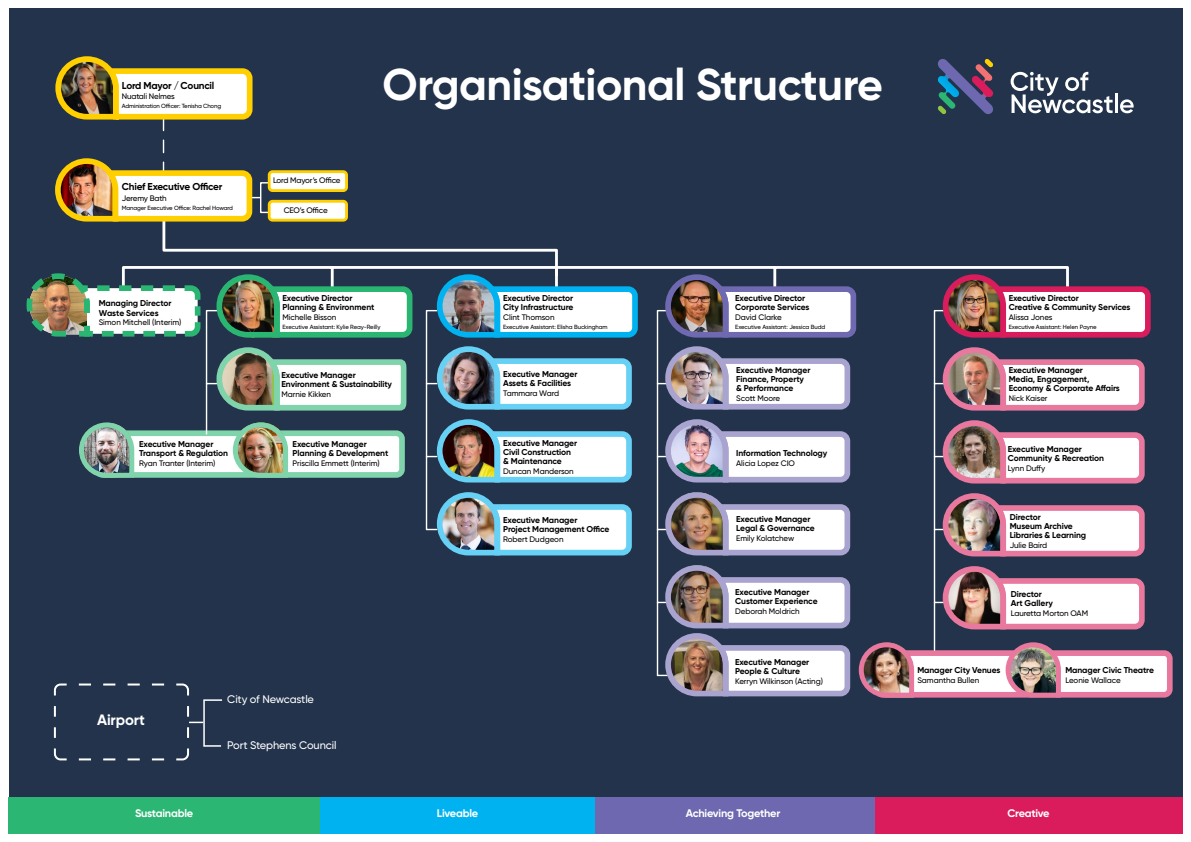
<style>
.page{position:relative;width:1191px;height:842px;background:#fff}
.page>*{position:absolute;margin:0;border:0;box-sizing:border-box;transform-origin:0 0}
.t1{font:700 44.4px "Gilroy";letter-spacing:-.01em;color:#fff}
.t2{font:700 15px "Gilroy";letter-spacing:-.01em;color:#fff}
.t3{font:700 11px "Gilroy";letter-spacing:-.02em;color:#fff}
.t4{font:500 11px "Gilroy";letter-spacing:-.01em;color:#fff}
.t5{font:700 10px "Gilroy";letter-spacing:-.02em;color:#000}
.t6{font:700 8.5px/9px "Gilroy";letter-spacing:-.01em;color:#000}
.t7{font:500 8px "Gilroy";letter-spacing:-.01em;color:#000}
.t8{font:500 6px "Gilroy";letter-spacing:-.015em;color:#000}
</style>
<div class="page">
<div style="left:9px;top:9px;width:1173px;height:824px;background:#22334b"></div>
<svg style="left:1010px;top:72px;width:123px;height:41px"></svg>
<svg style="left:937px;top:59px;width:56px;height:55px"></svg>
<div style="left:97px;top:433px;width:305px;height:42px;background:#fff;border-radius:6px"></div>
<div style="left:94px;top:430px;width:311px;height:48px;border:6px solid #80d4ab;border-radius:6px"></div>
<img style="left:79px;top:422px;width:58px;height:56px">
<div style="left:877px;top:653px;width:292px;height:42px;background:#fff;border-radius:6px"></div>
<div style="left:874px;top:650px;width:298px;height:48px;border:6px solid #e8789e;border-radius:6px"></div>
<img style="left:1003px;top:642px;width:60px;height:56px">
<svg style="left:205px;top:317px;width:741px;height:360px"></svg>
<svg style="left:122px;top:224px;width:947px;height:93px"></svg>
<div style="left:269px;top:172px;width:77px;height:19px;background:#fff;border-radius:3px"></div>
<div style="left:268px;top:170px;width:80px;height:22px;border:3px solid #ffcf00;border-radius:3px"></div>
<div style="left:269px;top:201px;width:77px;height:19px;background:#fff;border-radius:3px"></div>
<div style="left:268px;top:200px;width:80px;height:22px;border:3px solid #ffcf00;border-radius:3px"></div>
<img style="left:26px;top:270px;width:177px;height:67px">
<svg style="left:214px;top:271px;width:201px;height:142px"></svg>
<svg style="left:434px;top:271px;width:206px;height:287px"></svg>
<img style="left:662px;top:271px;width:254px;height:427px">
<svg style="left:940px;top:271px;width:211px;height:361px"></svg>
<svg style="left:55px;top:56px;width:230px;height:168px"></svg>
<svg style="left:53px;top:683px;width:170px;height:78px"></svg>
<div style="left:9px;top:797px;width:311px;height:36px;background:#2bb673"></div>
<div style="left:320px;top:797px;width:275px;height:36px;background:#00b3f0"></div>
<div style="left:595px;top:797px;width:279px;height:36px;background:#6d68af"></div>
<div style="left:874px;top:797px;width:308px;height:36px;background:#da1c5c"></div>
<p class="t5" style="left:122px;top:79px;width:94px">Lord Mayor / Council</p>
<p class="t7" style="left:122px;top:92px;width:55px">Nuatali Nelmes</p>
<p class="t8" style="left:122px;top:103px;width:101px">Administration Officer: Tenisha Chong</p>
<h1 class="t1" style="left:382px;top:57px;width:502px">Organisational Structure</h1>
<p class="t5" style="left:122px;top:180px;width:102px">Chief Executive Officer</p>
<p class="t7" style="left:122px;top:193px;width:46px">Jeremy Bath</p>
<p class="t8" style="left:122px;top:204px;width:113px">Manager Executive Office: Rachel Howard</p>
<p class="t7" style="left:273px;top:176px;width:69px">Lord Mayor’s Office</p>
<p class="t7" style="left:284px;top:205px;width:45px">CEO’s Office</p>
<p class="t6" style="left:99px;top:298px;width:74px;line-height:9.8px">Managing Director<br>Waste Services</p>
<p class="t7" style="left:99px;top:317px;width:84px">Simon Mitchell (Interim)</p>
<p class="t6" style="left:282px;top:293px;width:93px">Executive Director<br>Planning &amp; Environment</p>
<p class="t7" style="left:282px;top:312px;width:55px">Michelle Bisson</p>
<p class="t8" style="left:282px;top:323px;width:100px">Executive Assistant: Kylie Reay-Reilly</p>
<p class="t6" style="left:503px;top:293px;width:72px">Executive Director<br>City Infrastructure</p>
<p class="t7" style="left:503px;top:312px;width:53px">Clint Thomson</p>
<p class="t8" style="left:503px;top:323px;width:106px">Executive Assistant: Elisha Buckingham</p>
<p class="t6" style="left:735px;top:294px;width:76px">Executive Director<br>Corporate Services</p>
<p class="t7" style="left:735px;top:313px;width:48px">David Clarke</p>
<p class="t8" style="left:735px;top:323px;width:91px">Executive Assistant: Jessica Budd</p>
<p class="t6" style="left:281px;top:370px;width:112px">Executive Manager<br>Environment &amp; Sustainability</p>
<p class="t7" style="left:281px;top:389px;width:51px">Marnie Kikken</p>
<p class="t6" style="left:503px;top:370px;width:76px">Executive Manager<br>Assets &amp; Facilities</p>
<p class="t7" style="left:503px;top:388px;width:57px">Tammara Ward</p>
<p class="t6" style="left:736px;top:366px;width:76px">Executive Manager<br>Finance, Property &amp; Performance</p>
<p class="t7" style="left:736px;top:393px;width:45px">Scott Moore</p>
<p class="t6" style="left:139px;top:440px;width:90px">Executive Manager<br>Transport &amp; Regulation</p>
<p class="t7" style="left:139px;top:458px;width:78px">Ryan Tranter (Interim)</p>
<p class="t6" style="left:292px;top:440px;width:97px">Executive Manager<br>Planning &amp; Development</p>
<p class="t7" style="left:292px;top:458px;width:89px">Priscilla Emmett (Interim)</p>
<p class="t6" style="left:503px;top:439px;width:75px">Executive Manager<br>Civil Construction &amp; Maintenance</p>
<p class="t7" style="left:503px;top:466px;width:72px">Duncan Manderson</p>
<p class="t6" style="left:736px;top:448px;width:93px">Information Technology</p>
<p class="t7" style="left:736px;top:458px;width:60px">Alicia Lopez CIO</p>
<p class="t6" style="left:503px;top:515px;width:108px">Executive Manager<br>Project Management Office</p>
<p class="t7" style="left:503px;top:534px;width:62px">Robert Dudgeon</p>
<p class="t6" style="left:736px;top:515px;width:80px">Executive Manager<br>Legal &amp; Governance</p>
<p class="t7" style="left:736px;top:534px;width:59px">Emily Kolatchew</p>
<p class="t6" style="left:735px;top:588px;width:84px">Executive Manager<br>Customer Experience</p>
<p class="t7" style="left:735px;top:606px;width:66px">Deborah Moldrich</p>
<p class="t6" style="left:735px;top:657px;width:76px">Executive Manager<br>People &amp; Culture</p>
<p class="t7" style="left:735px;top:676px;width:89px">Kerryn Wilkinson (Acting)</p>
<h2 class="t2" style="left:97px;top:711px;width:49px">Airport</h2>
<p class="t4" style="left:227px;top:692px;width:88px">City of Newcastle</p>
<p class="t4" style="left:227px;top:738px;width:111px">Port Stephens Council</p>
<p class="t6" style="left:1008px;top:293px;width:123px">Executive Director<br>Creative &amp; Community Services</p>
<p class="t7" style="left:1008px;top:312px;width:45px">Alissa Jones</p>
<p class="t8" style="left:1008px;top:323px;width:89px">Executive Assistant: Helen Payne</p>
<p class="t6" style="left:1008px;top:365px;width:113px">Executive Manager<br>Media, Engagement,<br>Economy &amp; Corporate Affairs</p>
<p class="t7" style="left:1008px;top:393px;width:40px">Nick Kaiser</p>
<p class="t6" style="left:1007px;top:444px;width:98px">Executive Manager<br>Community &amp; Recreation</p>
<p class="t7" style="left:1007px;top:463px;width:39px">Lynn Duffy</p>
<p class="t6" style="left:1009px;top:513px;width:78px">Director<br>Museum Archive<br>Libraries &amp; Learning</p>
<p class="t7" style="left:1009px;top:540px;width:39px">Julie Baird</p>
<p class="t6" style="left:1010px;top:589px;width:44px">Director<br>Art Gallery</p>
<p class="t7" style="left:1010px;top:608px;width:79px">Lauretta Morton OAM</p>
<p class="t6" style="left:917px;top:665px;width:84px">Manager City Venues</p>
<p class="t7" style="left:917px;top:675px;width:63px">Samantha Bullen</p>
<p class="t6" style="left:1065px;top:665px;width:90px">Manager Civic Theatre</p>
<p class="t7" style="left:1065px;top:675px;width:57px">Leonie Wallace</p>
<p class="t3" style="left:135px;top:806px;width:60px">Sustainable</p>
<p class="t3" style="left:437px;top:806px;width:43px">Liveable</p>
<p class="t3" style="left:686px;top:806px;width:96px">Achieving Together</p>
<p class="t3" style="left:1007px;top:806px;width:44px">Creative</p>
</div>
